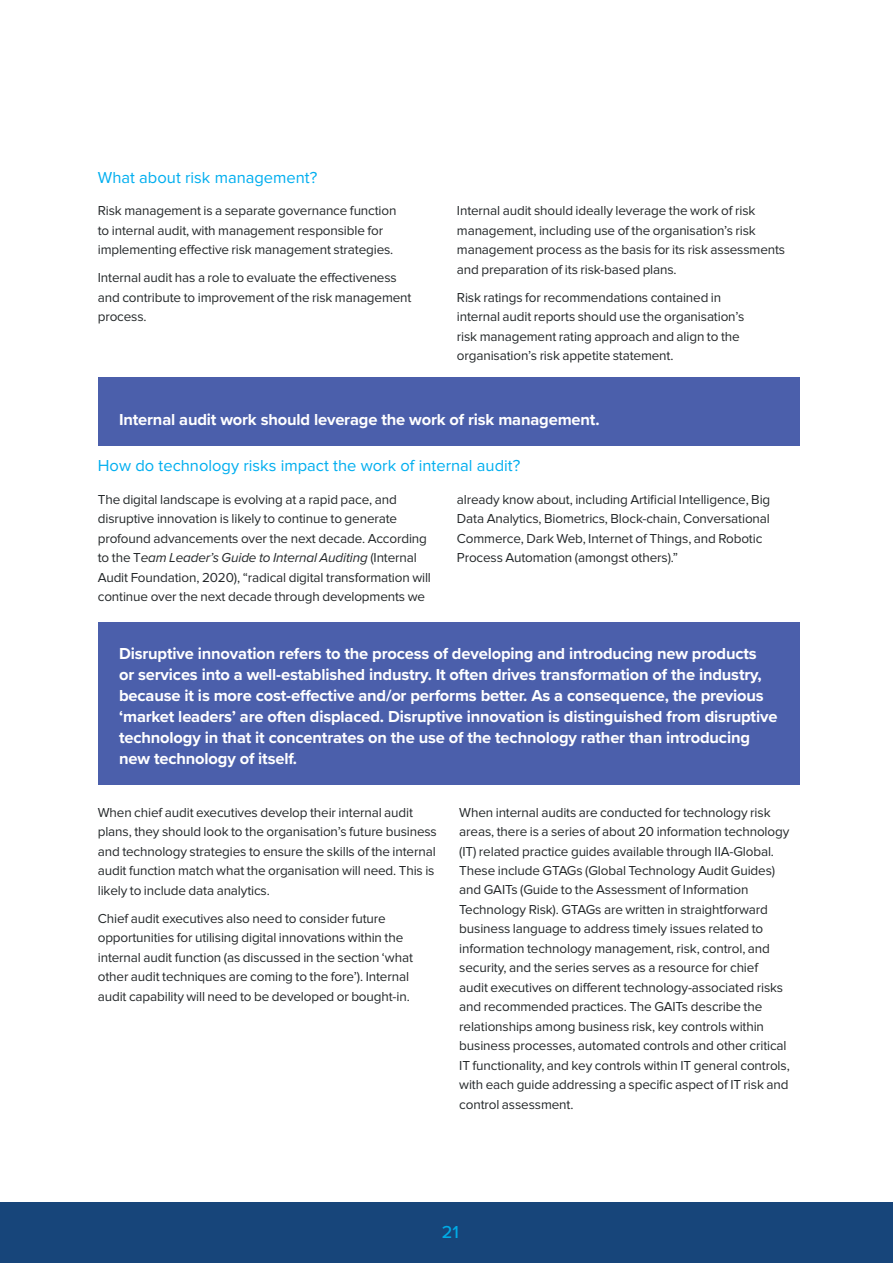
<style>
.page{position:relative;width:893px;height:1263px;background:#fff}
.page>*{position:absolute;margin:0;border:0;box-sizing:border-box;transform-origin:0 0}
.t1{font:500 18px "Proxima Nova";color:#00abe6}
.t2{font:700 16.5px/21px "Proxima Nova";letter-spacing:-.01em;color:#fff}
.t3{font:16.5px "Proxima Nova";color:#00aeef}
.t4{font:13.5px/19.5px "Proxima Nova";letter-spacing:-.01em;color:#24282a}
.s1{font-style:italic}
</style>
<div class="page">
<div style="left:0;top:1202px;width:893px;height:61px;background:#17457a"></div>
<div style="left:98px;top:377px;width:701px;height:69px;background:#4b5fab"></div>
<div style="left:98px;top:622px;width:701px;height:163px;background:#4b5fab"></div>
<p class="t3" style="left:98px;top:168px;width:221px">What about risk management?</p>
<p class="t4" style="left:98px;top:201px;width:300px">Risk management is a separate governance function to internal audit, with management responsible for implementing effective risk management strategies.</p>
<p class="t4" style="left:98px;top:268px;width:315px">Internal audit has a role to evaluate the effectiveness and contribute to improvement of the risk management process.</p>
<p class="t4" style="left:457px;top:201px;width:330px">Internal audit should ideally leverage the work of risk management, including use of the organisation’s risk management process as the basis for its risk assessments and preparation of its risk-based plans.</p>
<p class="t4" style="left:457px;top:288px;width:289px">Risk ratings for recommendations contained in internal audit reports should use the organisation’s risk management rating approach and align to the organisation’s risk appetite statement.</p>
<p class="t2" style="left:119px;top:408px;width:482px">Internal audit work should leverage the work of risk management.</p>
<p class="t3" style="left:98px;top:456px;width:424px">How do technology risks impact the work of internal audit?</p>
<p class="t4" style="left:98px;top:489px;width:335px">The digital landscape is evolving at a rapid pace, and disruptive innovation is likely to continue to generate profound advancements over the next decade. According to the T<span class="s1">eam Leader’s Guide to Internal Auditing</span> (Internal Audit Foundation, 2020), “radical digital transformation will continue over the next decade through developments we</p>
<p class="t4" style="left:457px;top:489px;width:315px">already know about, including Artificial Intelligence, Big Data Analytics, Biometrics, Block-chain, Conversational Commerce, Dark Web, Internet of Things, and Robotic Process Automation (amongst others).”</p>
<p class="t2" style="left:119px;top:642px;width:660px">Disruptive innovation refers to the process of developing and introducing new products<br>or services into a well-established industry. It often drives transformation of the industry, because it is more cost-effective and/or performs better. As a consequence, the previous ‘market leaders’ are often displaced. Disruptive innovation is distinguished from disruptive technology in that it concentrates on the use of the technology rather than introducing new technology of itself.</p>
<p class="t4" style="left:98px;top:802px;width:341px">When chief audit executives develop their internal audit plans, they should look to the organisation’s future business and technology strategies to ensure the skills of the internal audit function match what the organisation will need. This is likely to include data analytics.</p>
<p class="t4" style="left:98px;top:908px;width:317px">Chief audit executives also need to consider future opportunities for utilising digital innovations within the internal audit function (as discussed in the section ‘what other audit techniques are coming to the fore’). Internal audit capability will need to be developed or bought-in.</p>
<p class="t4" style="left:459px;top:802px;width:332px">When internal audits are conducted for technology risk areas, there is a series of about 20 information technology (IT) related practice guides available through IIA-Global.<br>These include GTAGs (Global Technology Audit Guides) and GAITs (Guide to the Assessment of Information Technology Risk). GTAGs are written in straightforward business language to address timely issues related to information technology management, risk, control, and security, and the series serves as a resource for chief audit executives on different technology-associated risks and recommended practices. The GAITs describe the relationships among business risk, key controls within business processes, automated controls and other critical IT functionality, and key controls within IT general controls, with each guide addressing a specific aspect of IT risk and control assessment.</p>
<h1 class="t1" style="left:442px;top:1219px;width:19px">21</h1>
</div>
